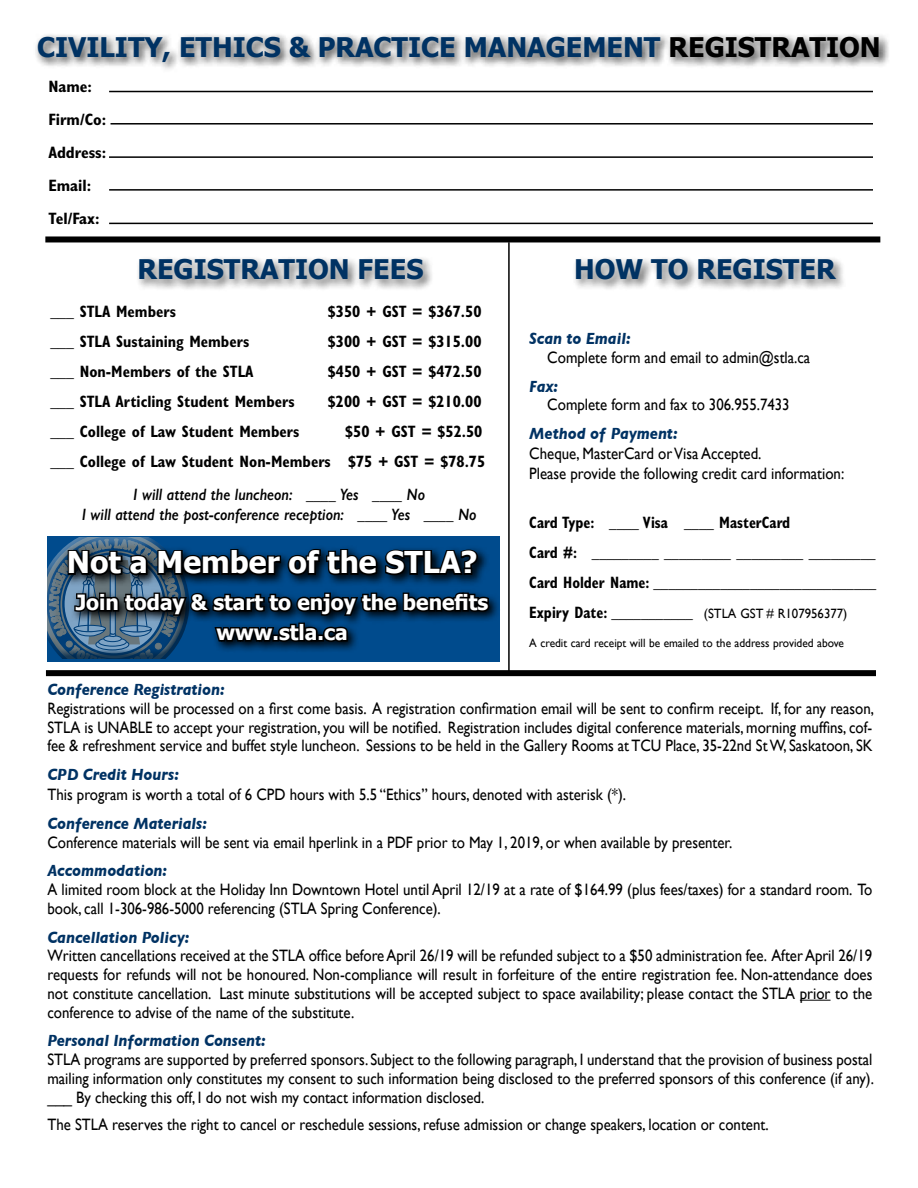
<style>
.page{position:relative;width:918px;height:1188px;background:#fff}
.page>*{position:absolute;margin:0;border:0;box-sizing:border-box;transform-origin:0 0}
.t1{font:700 30px "Tahoma";color:#fff}
.t2{font:700 27px "Tahoma";color:#003263}
.t3{font:700 21px/30px "Tahoma";color:#fff;text-align:center}
.t4{font:16.5px/18.8px "Gill Sans";color:#000;scale:.9 1}
.t5{font:700 condensed 16.5px/30px "Gill Sans";color:#000;text-align:right;scale:.95 1}
.t6{font:700 condensed 16.5px/30px "Gill Sans";color:#000;scale:.9 1}
.t7{font:italic 700 16.5px "Gill Sans";color:#003263;scale:.9 1}
.t8{font:italic 600 16.5px/19.8px "Gill Sans";color:#000;text-align:center;scale:.9 1}
.t9{font:700 condensed 16.5px/33px "Gill Sans";color:#000}
.t10{font:12px "Gill Sans";color:#000;scale:.95 1}
.s1{color:#000}
.s2{font-weight:400;font-stretch:normal;font-size:13.5px}
.s3{font-weight:700;font-style:italic;color:#003263}
.s4{font-weight:700;font-style:italic;color:#003264}
</style>
<div class="page">
<div style="left:47px;top:536px;width:453px;height:126px;background:#004b8d"></div>
<div style="left:28px;top:27px;width:860px;height:43px;background:#fff;opacity:.75"></div>
<div style="left:46px;top:670px;width:830px;height:6px;background:#000"></div>
<hr style="left:800px;top:1000px;width:31px;height:1px;background:#000">
<hr style="left:109px;top:91px;width:764px;height:1px;background:#000">
<hr style="left:111px;top:123px;width:762px;height:2px;background:#000">
<hr style="left:109px;top:156px;width:764px;height:2px;background:#000">
<hr style="left:109px;top:189px;width:764px;height:2px;background:#000">
<hr style="left:109px;top:223px;width:764px;height:1px;background:#000">
<div style="left:45px;top:236px;width:835px;height:6px;background:#000"></div>
<div style="left:130px;top:250px;width:302px;height:39px;background:#fff;opacity:.75"></div>
<div style="left:572px;top:255px;width:274px;height:36px;background:#fafafa"></div>
<div style="left:566px;top:249px;width:278px;height:39px;background:#fff;opacity:.75"></div>
<hr style="left:508px;top:242px;width:2px;height:432px;background:#000">
<svg style="left:47px;top:537px;width:445px;height:122px"></svg>
<h2 class="t2" style="left:37px;top:28px;width:845px">CIVILITY, ETHICS &amp; PRACTICE MANAGEMENT <span class="s1">REGISTRATION</span></h2>
<p class="t9" style="left:48px;top:69px;width:59px">Name:<br>Firm/Co:<br>Address:<br>Email:<br>Tel/Fax:</p>
<h2 class="t2" style="left:137px;top:251px;width:288px">REGISTRATION FEES</h2>
<h2 class="t2" style="left:574px;top:250px;width:263px">HOW TO REGISTER</h2>
<p class="t5" style="left:50px;top:296px;width:134px">___ STLA Members</p>
<p class="t5" style="left:328px;top:296px;width:163px">$350 + GST = $367.50</p>
<p class="t5" style="left:50px;top:326px;width:211px">___ STLA Sustaining Members</p>
<p class="t5" style="left:328px;top:326px;width:163px">$300 + GST = $315.00</p>
<p class="t5" style="left:50px;top:356px;width:215px">___ Non-Members of the STLA</p>
<p class="t5" style="left:328px;top:356px;width:163px">$450 + GST = $472.50</p>
<p class="t5" style="left:50px;top:386px;width:258px">___ STLA Articling Student Members</p>
<p class="t5" style="left:328px;top:386px;width:163px">$200 + GST = $210.00</p>
<p class="t5" style="left:50px;top:416px;width:263px">___ College of Law Student Members</p>
<p class="t5" style="left:50px;top:416px;width:459px">$50 + GST = $52.50<br>___ College of Law Student Non-Members $75 + GST = $78.75</p>
<p class="t8" style="left:82px;top:485px;width:440px">I will attend the luncheon: ____ Yes ____ No<br>I will attend the post-conference reception: ____ Yes ____ No</p>
<h1 class="t1" style="left:67px;top:541px;width:412px">Not a Member of the STLA?</h1>
<p class="t3" style="left:76px;top:586px;width:414px">Join today &amp; start to enjoy the benefits www.stla.ca</p>
<p class="t7" style="left:529px;top:329px;width:114px">Scan to Email:</p>
<p class="t4" style="left:547px;top:348px;width:294px">Complete form and email to admin@stla.ca</p>
<p class="t7" style="left:529px;top:376px;width:33px">Fax:</p>
<p class="t4" style="left:547px;top:395px;width:271px">Complete form and fax to 306.955.7433</p>
<p class="t7" style="left:529px;top:424px;width:166px">Method of Payment:</p>
<p class="t4" style="left:529px;top:443px;width:352px;line-height:19.8px">Cheque, MasterCard or Visa Accepted.<br>Please provide the following credit card information:</p>
<p class="t6" style="left:529px;top:508px;width:387px">Card Type: ____ Visa ____ MasterCard<br>Card #: _________ _________ _________ _________ Card Holder Name: ______________________________ Expiry Date: ___________ <span class="s2">(STLA GST # R107956377)</span></p>
<p class="t10" style="left:529px;top:636px;width:333px">A credit card receipt will be emailed to the address provided above</p>
<p class="t4" style="left:47px;top:680px;width:920px"><span class="s3">Conference</span> <span class="s4">Registration</span><span class="s3">:<br></span>Registrations will be processed on a first come basis. A registration confirmation email will be sent to confirm receipt. If, for any reason, STLA is UNABLE to accept your registration, you will be notified. Registration includes digital conference materials, morning muffins, cof&shy;fee &amp; refreshment service and buffet style luncheon. Sessions to be held in the Gallery Rooms at TCU Place, 35-22nd St W, Saskatoon, SK</p>
<p class="t7" style="left:47px;top:765px;width:147px">CPD Credit Hours:</p>
<p class="t4" style="left:47px;top:785px;width:644px">This program is worth a total of 6 CPD hours with 5.5 “Ethics” hours, denoted with asterisk (*).</p>
<p class="t7" style="left:47px;top:814px;width:179px">Conference Materials:</p>
<p class="t4" style="left:47px;top:832px;width:762px">Conference materials will be sent via email hperlink in a PDF prior to May 1, 2019, or when available by presenter.</p>
<p class="t7" style="left:47px;top:861px;width:134px">Accommodation:</p>
<p class="t4" style="left:47px;top:880px;width:918px">A limited room block at the Holiday Inn Downtown Hotel until April 12/19 at a rate of $164.99 (plus fees/taxes) for a standard room. To book, call 1-306-986-5000 referencing (STLA Spring Conference).</p>
<p class="t7" style="left:47px;top:927px;width:159px">Cancellation Policy:</p>
<p class="t4" style="left:47px;top:946px;width:918px;text-align:justify">Written cancellations received at the STLA office before April 26/19 will be refunded subject to a $50 administration fee. After April 26/19 requests for refunds will not be honoured. Non-compliance will result in forfeiture of the entire registration fee. Non-attendance does not constitute cancellation. Last minute substitutions will be accepted subject to space availability; please contact the STLA prior to the conference to advise of the name of the substitute.</p>
<p class="t7" style="left:47px;top:1031px;width:244px">Personal Information Consent:</p>
<p class="t4" style="left:47px;top:1050px;width:920px;text-align:justify">STLA programs are supported by preferred sponsors. Subject to the following paragraph, I understand that the provision of business postal mailing information only constitutes my consent to such information being disclosed to the preferred sponsors of this conference (if any). ___ By checking this off, I do not wish my contact information disclosed.</p>
<p class="t4" style="left:47px;top:1115px;width:803px">The STLA reserves the right to cancel or reschedule sessions, refuse admission or change speakers, location or content.</p>
</div>
